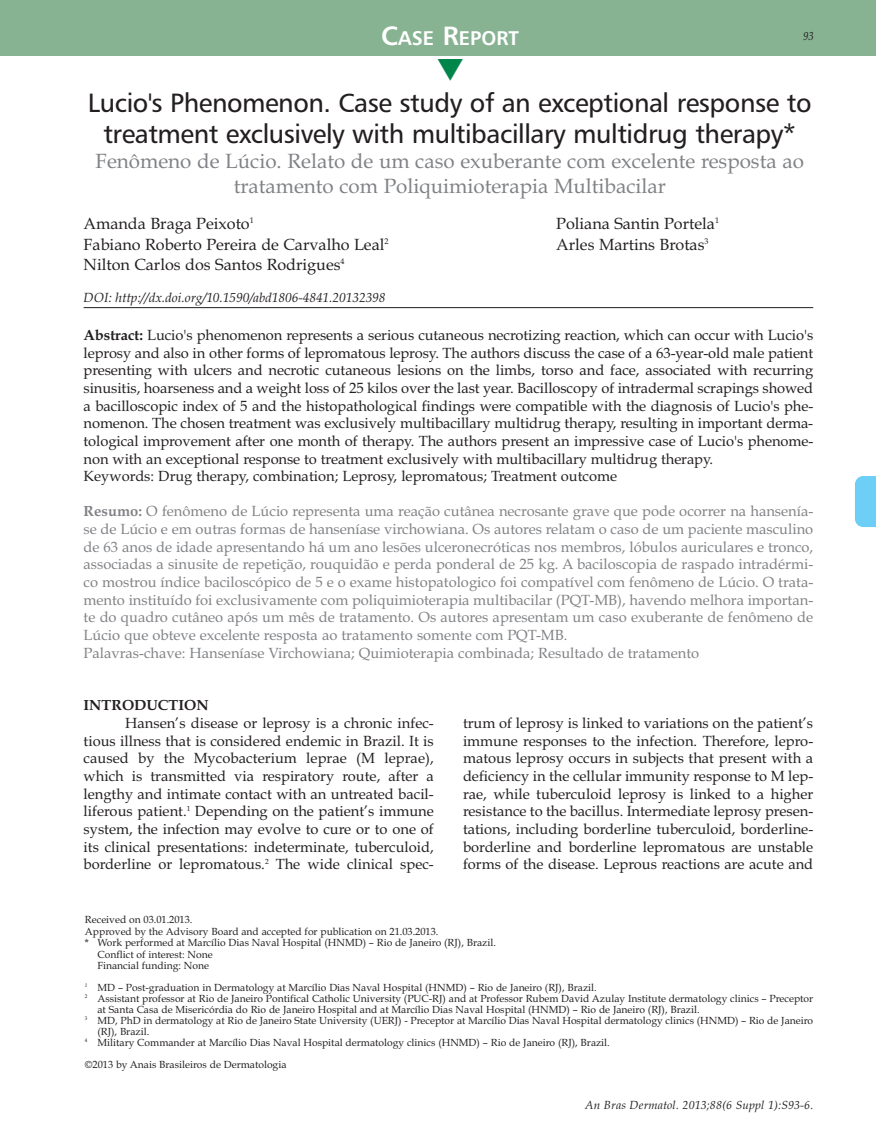
<style>
.page{position:relative;width:876px;height:1137px;background:#fff}
.page>*{position:absolute;margin:0;border:0;box-sizing:border-box;transform-origin:0 0}
.t1{font:26.4px/30.9px "Humanist 777 BT Roman B";letter-spacing:-.015em;color:#231f20;text-align:center}
.t2{font:20.55px/25px "Book Antiqua";color:#808285;text-align:center}
.t3{font:19.8px "Humanist 777 BT Bold B";color:#fff}
.t4{font:16.2px "Book Antiqua";color:#231f20}
.t5{font:14.7px/17.7px "Book Antiqua";letter-spacing:-.005em;color:#231f20;text-align:justify}
.t6{font:14.7px/17.7px "Book Antiqua";color:#808285}
.t7{font:700 14.7px "Book Antiqua";color:#231f20}
.t8{font:italic 13.2px "Book Antiqua";color:#231f20}
.t9{font:italic 11.7px "Book Antiqua";letter-spacing:.015em;color:#231f20}
.t10{font:italic 11.7px "Book Antiqua";letter-spacing:.015em;color:#231f20;scale:.9 1}
.t11{font:10.35px/10.9px "Book Antiqua";color:#231f20}
.s1{font-size:26.4px}
.s2{font-weight:700}
</style>
<div class="page">
<div style="left:0;top:0;width:875px;height:56px;background:#87b392"></div>
<hr style="left:84px;top:307px;width:729px;height:1px;background:#231f20">
<svg style="left:854px;top:476px;width:21px;height:51px"></svg>
<h3 class="t3" style="left:381px;top:30px;width:139px"><span class="s1">C</span>ASE <span class="s1">R</span>EPORT</h3>
<p class="t10" style="left:803px;top:31px;width:13px">93</p>
<h1 class="t1" style="left:88px;top:90px;width:725px">Lucio's Phenomenon. Case study of an exceptional response to treatment exclusively with multibacillary multidrug therapy*</h1>
<h2 class="t2" style="left:96px;top:151px;width:709px">Fenômeno de Lúcio. Relato de um caso exuberante com excelente resposta ao tratamento com Poliquimioterapia Multibacilar</h2>
<p class="t4" style="left:84px;top:217px;width:172px">Amanda Braga Peixoto<sup>1</sup></p>
<p class="t4" style="left:556px;top:217px;width:164px">Poliana Santin Portela<sup>1</sup></p>
<p class="t4" style="left:84px;top:238px;width:306px">Fabiano Roberto Pereira de Carvalho Leal<sup>2</sup></p>
<p class="t4" style="left:556px;top:238px;width:154px">Arles Martins Brotas<sup>3</sup></p>
<p class="t4" style="left:84px;top:258px;width:262px">Nilton Carlos dos Santos Rodrigues<sup>4</sup></p>
<p class="t8" style="left:84px;top:292px;width:303px">DOI: http://dx.doi.org/10.1590/abd1806-4841.20132398</p>
<p class="t5" style="left:84px;top:328px;width:731px;text-align:left"><span class="s2">Abstract:</span> Lucio's phenomenon represents a serious cutaneous necrotizing reaction, which can occur with Lucio's leprosy and also in other forms of lepromatous leprosy. The authors discuss the case of a 63-year-old male patient presenting with ulcers and necrotic cutaneous lesions on the limbs, torso and face, associated with recurring sinusitis, hoarseness and a weight loss of 25 kilos over the last year. Bacilloscopy of intradermal scrapings showed a bacilloscopic index of 5 and the histopathological findings were compatible with the diagnosis of Lucio's phe&shy;nomenon. The chosen treatment was exclusively multibacillary multidrug therapy, resulting in important derma&shy;tological improvement after one month of therapy. The authors present an impressive case of Lucio's phenome&shy;non with an exceptional response to treatment exclusively with multibacillary multidrug therapy.<br>Keywords: Drug therapy, combination; Leprosy, lepromatous; Treatment outcome</p>
<p class="t6" style="left:84px;top:504px;width:731px"><span class="s2">Resumo:</span> O fenômeno de Lúcio representa uma reação cutânea necrosante grave que pode ocorrer na hansenía&shy;se de Lúcio e em outras formas de hanseníase virchowiana. Os autores relatam o caso de um paciente masculino de 63 anos de idade apresentando há um ano lesões ulceronecróticas nos membros, lóbulos auriculares e tronco, associadas a sinusite de repetição, rouquidão e perda ponderal de 25 kg. A baciloscopia de raspado intradérmi&shy;co mostrou índice baciloscópico de 5 e o exame histopatologico foi compatível com fenômeno de Lúcio. O trata&shy;mento instituído foi exclusivamente com poliquimioterapia multibacilar (PQT-MB), havendo melhora importan&shy;te do quadro cutâneo após um mês de tratamento. Os autores apresentam um caso exuberante de fenômeno de Lúcio que obteve excelente resposta ao tratamento somente com PQT-MB.<br>Palavras-chave: Hanseníase Virchowiana; Quimioterapia combinada; Resultado de tratamento</p>
<p class="t7" style="left:84px;top:700px;width:126px">INTRODUCTION</p>
<p class="t5" style="left:84px;top:716px;width:352px;text-indent:42px">Hansen’s disease or leprosy is a chronic infec&shy;tious illness that is considered endemic in Brazil. It is caused by the Mycobacterium leprae (M leprae), which is transmitted via respiratory route, after a lengthy and intimate contact with an untreated bacil&shy;liferous patient.<sup>1</sup> Depending on the patient’s immune system, the infection may evolve to cure or to one of its clinical presentations: indeterminate, tuberculoid, borderline or lepromatous.<sup>2</sup> The wide clinical spec-</p>
<p class="t5" style="left:463px;top:716px;width:352px">trum of leprosy is linked to variations on the patient’s immune responses to the infection. Therefore, lepro&shy;matous leprosy occurs in subjects that present with a deficiency in the cellular immunity response to M lep&shy;rae, while tuberculoid leprosy is linked to a higher resistance to the bacillus. Intermediate leprosy presen&shy;tations, including borderline tuberculoid, borderline&shy;borderline and borderline lepromatous are unstable forms of the disease. Leprous reactions are acute and</p>
<p class="t11" style="left:85px;top:915px;width:355px;line-height:12.3px">Received on 03.01.2013.<br>Approved by the Advisory Board and accepted for publication on 21.03.2013.</p>
<p class="t11" style="left:97px;top:939px;width:400px;text-indent:-13px">* Work performed at Marcílio Dias Naval Hospital (HNMD) – Rio de Janeiro (RJ), Brazil.<br>Conflict of interest: None<br>Financial funding: None</p>
<p class="t11" style="left:85px;top:983px;width:513px"><sup>1</sup> MD – Post-graduation in Dermatology at Marcílio Dias Naval Hospital (HNMD) – Rio de Janeiro (RJ), Brazil.</p>
<p class="t11" style="left:85px;top:994px;width:729px"><sup>2</sup> Assistant professor at Rio de Janeiro Pontifical Catholic University (PUC-RJ) and at Professor Rubem David Azulay Institute dermatology clinics – Preceptor</p>
<p class="t11" style="left:97px;top:1005px;width:603px">at Santa Casa de Misericórdia do Rio de Janeiro Hospital and at Marcílio Dias Naval Hospital (HNMD) – Rio de Janeiro (RJ), Brazil.</p>
<p class="t11" style="left:85px;top:1016px;width:729px"><sup>3</sup> MD, PhD in dermatology at Rio de Janeiro State University (UERJ) - Preceptor at Marcílio Dias Naval Hospital dermatology clinics (HNMD) – Rio de Janeiro</p>
<p class="t11" style="left:97px;top:1027px;width:53px">(RJ), Brazil.</p>
<p class="t11" style="left:85px;top:1038px;width:526px"><sup>4</sup> Military Commander at Marcílio Dias Naval Hospital dermatology clinics (HNMD) – Rio de Janeiro (RJ), Brazil.</p>
<p class="t11" style="left:85px;top:1060px;width:203px">©2013 by Anais Brasileiros de Dermatologia</p>
<p class="t9" style="left:585px;top:1101px;width:230px">An Bras Dermatol. 2013;88(6 Suppl 1):S93-6.</p>
</div>
